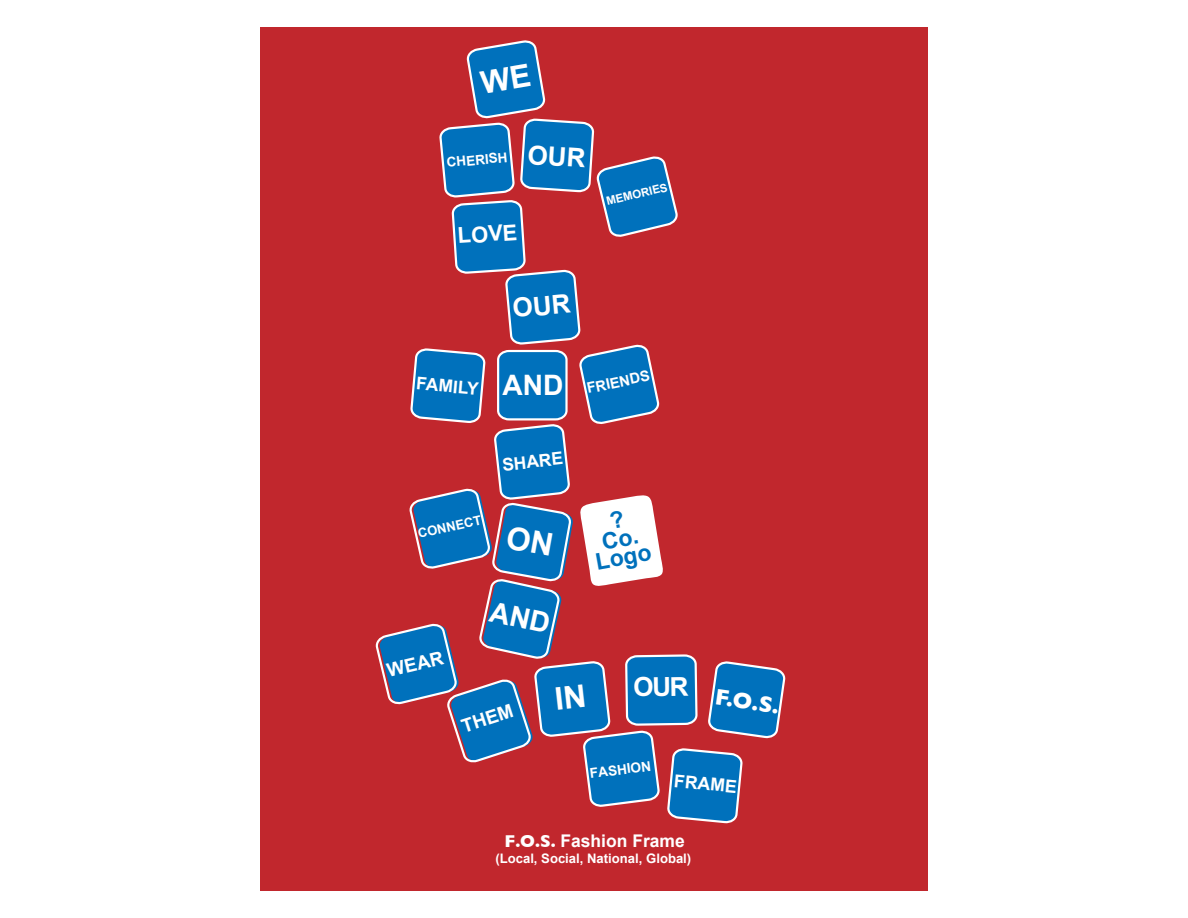
<style>
.page{position:relative;width:1188px;height:918px;background:#fff}
.page>*{position:absolute;margin:0;border:0;box-sizing:border-box;transform-origin:0 0}
.t1{font:700 28.2px "Arial";color:#fff}
.t2{font:700 22.95px/18.6px "Arial";color:#0071bc;text-align:center}
.t3{font:700 22.95px "Gill Sans";color:#fff}
.t4{font:700 21.9px "Arial";color:#fff}
.t5{font:700 18.75px "Arial";color:#fff}
.t6{font:700 17.7px "Arial";color:#fff}
.t7{font:700 17.55px "Arial";color:#fff}
.t8{font:700 17.4px "Arial";color:#fff}
.t9{font:700 14.55px "Arial";color:#fff}
.t10{font:700 13.65px "Arial";color:#fff}
.t11{font:700 13.5px "Arial";color:#fff}
.t12{font:700 13.05px "Arial";color:#fff}
.t13{font:700 11.55px "Arial";color:#fff}
.s1{font-family:"Gill Sans"}
</style>
<div class="page">
<div style="left:260px;top:27px;width:668px;height:864px;background:#c1272d"></div>
<svg style="left:375px;top:40px;width:410px;height:783px"></svg>
<p class="t11" style="left:446px;top:154px;width:63px;rotate:-5deg">CHERISH</p>
<h3 class="t4" style="left:457px;top:221px;width:61px;rotate:-4deg">LOVE</h3>
<p class="t13" style="left:605px;top:194px;width:64px;rotate:-14deg">MEMORIES</p>
<h3 class="t8" style="left:417px;top:372px;width:64px;rotate:5deg">FAMILY</h3>
<p class="t9" style="left:585px;top:379px;width:66px;rotate:-12deg">FRIENDS</p>
<h1 class="t1" style="left:502px;top:366px;width:63px">AND</h1>
<p class="t12" style="left:416px;top:525px;width:66px;rotate:-13deg">CONNECT</p>
<h3 class="t8" style="left:501px;top:453px;width:63px;rotate:-6deg">SHARE</h3>
<h2 class="t2" style="left:588px;top:517px;width:58px;rotate:-10deg">?<br>Co.<br>Logo</h2>
<h3 class="t5" style="left:384px;top:659px;width:59px;rotate:-14deg">WEAR</h3>
<h3 class="t5" style="left:458px;top:715px;width:55px;rotate:-18deg">THEM</h3>
<p class="t10" style="left:589px;top:764px;width:63px;rotate:-7deg">FASHION</p>
<h2 class="t3" style="left:718px;top:679px;width:66px;rotate:8deg">F.O.S.</h2>
<h3 class="t6" style="left:676px;top:769px;width:65px;rotate:6deg">FRAME</h3>
<h3 class="t7" style="left:504px;top:830px;width:182px"><span class="s1">F.O.S.</span> Fashion Frame</h3>
<p class="t12" style="left:495px;top:850px;width:197px">(Local, Social, National, Global)</p>
</div>
